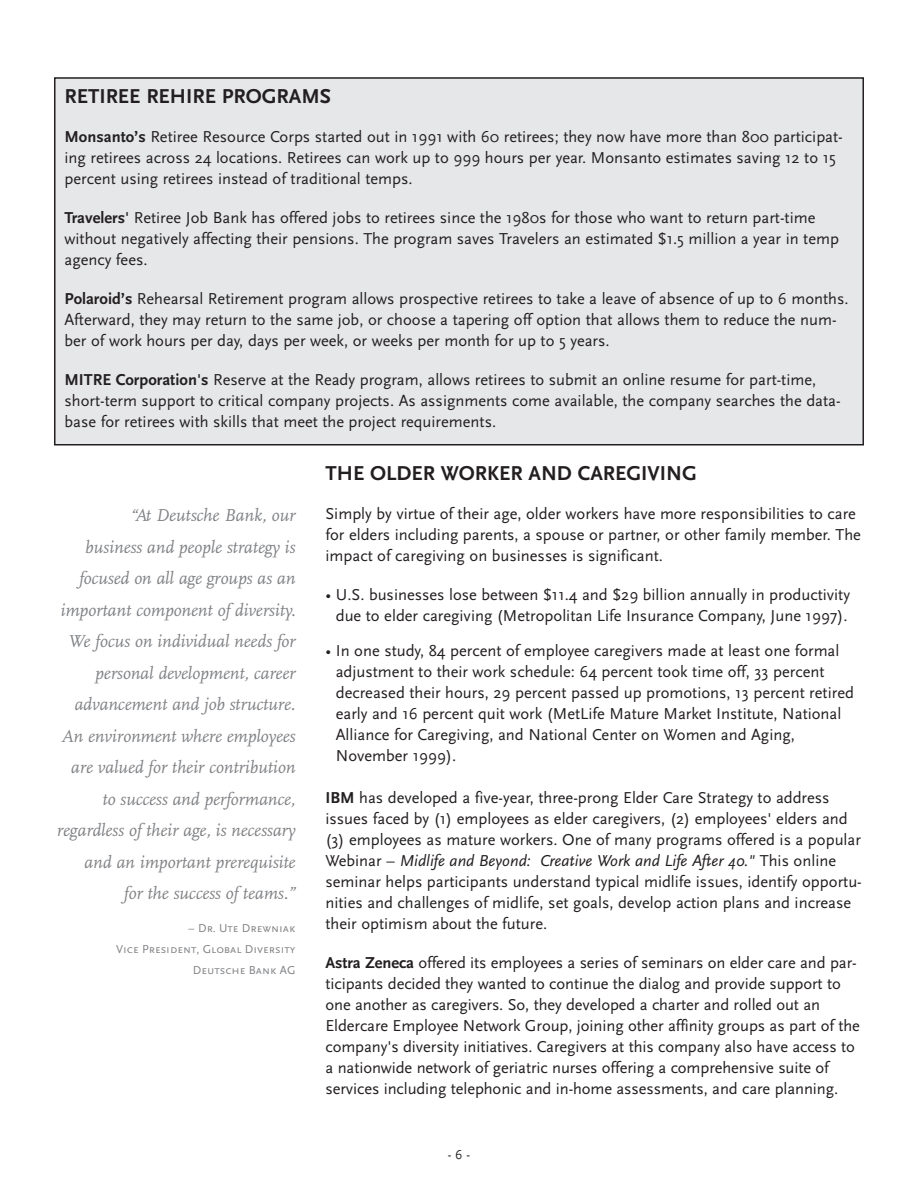
<style>
.page{position:relative;width:918px;height:1188px;background:#fff}
.page>*{position:absolute;margin:0;border:0;box-sizing:border-box;transform-origin:0 0}
.t1{font:700 21px "Scala Sans";color:#231f20}
.t2{font:italic 18px/31.5px "Scala";letter-spacing:-.005em;color:#808285;text-align:right}
.t3{font:16.5px/21px "Scala Sans";color:#231f20}
.t4{font:13.5px "Scala Sans";color:#231f20}
.t5{font:12px/21px "Scala Sans Caps";color:#808285;text-align:right}
.s1{font-weight:700}
.s2{font-style:italic}
</style>
<div class="page">
<div style="left:55px;top:78px;width:808px;height:367px;background:#e6e7e9"></div>
<div style="left:54px;top:77px;width:810px;height:369px;border:2px solid #231f20"></div>
<p class="t1" style="left:64px;top:88px;width:268px">RETIREE REHIRE PROGRAMS</p>
<p class="t3" style="left:64px;top:128px;width:780px"><span class="s1">Monsanto’s</span> Retiree Resource Corps started out in 1991 with 60 retirees; they now have more than 800 participat&shy;ing retirees across 24 locations. Retirees can work up to 999 hours per year. Monsanto estimates saving 12 to 15 percent using retirees instead of traditional temps.</p>
<p class="t3" style="left:64px;top:209px;width:776px"><span class="s1">Travelers'</span> Retiree Job Bank has offered jobs to retirees since the 1980s for those who want to return part-time without negatively affecting their pensions. The program saves Travelers an estimated $1.5 million a year in temp agency fees.</p>
<p class="t3" style="left:64px;top:290px;width:786px"><span class="s1">Polaroid’s</span> Rehearsal Retirement program allows prospective retirees to take a leave of absence of up to 6 months.<br>Afterward, they may return to the same job, or choose a tapering off option that allows them to reduce the num&shy;ber of work hours per day, days per week, or weeks per month for up to 5 years.</p>
<p class="t3" style="left:64px;top:371px;width:778px"><span class="s1">MITRE Corporation's</span> Reserve at the Ready program, allows retirees to submit an online resume for part-time, short-term support to critical company projects. As assignments come available, the company searches the data&shy;base for retirees with skills that meet the project requirements.</p>
<p class="t1" style="left:326px;top:465px;width:373px">THE OLDER WORKER AND CAREGIVING</p>
<p class="t3" style="left:326px;top:504px;width:537px">Simply by virtue of their age, older workers have more responsibilities to care for elders including parents, a spouse or partner, or other family member. The impact of caregiving on businesses is significant.</p>
<p class="t3" style="left:326px;top:585px;width:526px;text-align:center">• U.S. businesses lose between $11.4 and $29 billion annually in productivity due to elder caregiving (Metropolitan Life Insurance Company, June 1997).</p>
<p class="t3" style="left:336px;top:641px;width:520px;text-indent:-10px">• In one study, 84 percent of employee caregivers made at least one formal adjustment to their work schedule: 64 percent took time off, 33 percent decreased their hours, 29 percent passed up promotions, 13 percent retired early and 16 percent quit work (MetLife Mature Market Institute, National Alliance for Caregiving, and National Center on Women and Aging, November 1999).</p>
<p class="t3" style="left:325px;top:788px;width:538px"><span class="s1">IBM</span> has developed a five-year, three-prong Elder Care Strategy to address issues faced by (1) employees as elder caregivers, (2) employees' elders and (3) employees as mature workers. One of many programs offered is a popular Webinar – <span class="s2">Midlife and Beyond: Creative Work and Life After 40."</span> This online seminar helps participants understand typical midlife issues, identify opportu&shy;nities and challenges of midlife, set goals, develop action plans and increase their optimism about the future.</p>
<p class="t3" style="left:326px;top:953px;width:536px"><span class="s1">Astra Zeneca</span> offered its employees a series of seminars on elder care and par&shy;ticipants decided they wanted to continue the dialog and provide support to one another as caregivers. So, they developed a charter and rolled out an Eldercare Employee Network Group, joining other affinity groups as part of the company's diversity initiatives. Caregivers at this company also have access to a nationwide network of geriatric nurses offering a comprehensive suite of services including telephonic and in-home assessments, and care planning.</p>
<p class="t2" style="left:57px;top:501px;width:240px">“At Deutsche Bank, our<br>business and people strategy is focused on all age groups as an important component of diversity.<br>We focus on individual needs for personal development, career advancement and job structure.<br>An environment where employees are valued for their contribution to success and performance, regardless of their age, is necessary and an important prerequisite<br>for the success of teams.”</p>
<p class="t5" style="left:116px;top:918px;width:181px">– Dr. Ute Drewniak<br>Vice President, Global Diversity<br>Deutsche Bank AG</p>
<p class="t4" style="left:448px;top:1149px;width:24px">- 6 -</p>
</div>
